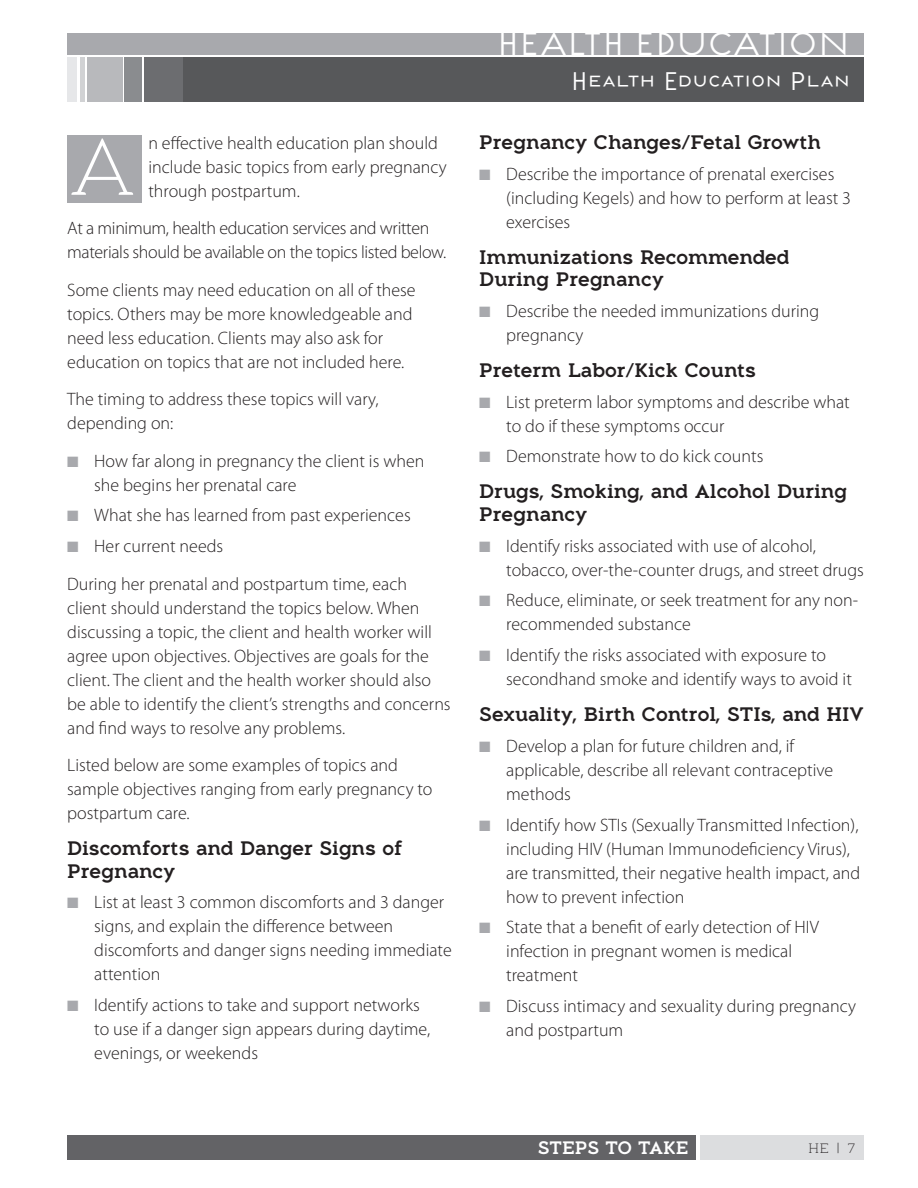
<style>
.page{position:relative;width:918px;height:1188px;background:#fff}
.page>*{position:absolute;margin:0;border:0;box-sizing:border-box;transform-origin:0 0}
.t1{font:34.5px "Estilo Pro";letter-spacing:.085em;color:#fff}
.t2{font:27px "Estilo Pro";letter-spacing:.06em;color:#fff}
.Heading_2{font:500 19.5px/22.5px "Aeron";color:#231f20}
.bullets{font:300 18px/24px "Myriad Pro";color:#231f20}
.text{font:300 18px/24px "Myriad Pro";color:#231f20}
.last_bullet{font:300 18px/24px "Myriad Pro";color:#231f20}
.text-2{font:300 18px/24px "Myriad Pro";letter-spacing:-.02em;color:#231f20}
.t3{font:500 18px "Aeron";color:#fff}
.t4{font:300 13.5px "Aeron";color:#231f20}
.s1{color:#a8a9ad}
</style>
<div class="page">
<div style="left:67px;top:33px;width:797px;height:21px;background:#a8a9ad"></div>
<div style="left:67px;top:57px;width:10px;height:45px;background:#e6e7e9"></div>
<div style="left:80px;top:57px;width:5px;height:45px;background:#d1d2d4"></div>
<div style="left:87px;top:57px;width:36px;height:45px;background:#b8b9bc"></div>
<div style="left:125px;top:57px;width:17px;height:45px;background:#8a8c8f"></div>
<div style="left:145px;top:57px;width:60px;height:45px;background:#6c6d70"></div>
<div style="left:183px;top:57px;width:681px;height:45px;background:#57585a"></div>
<div style="left:700px;top:1135px;width:164px;height:25px;background:#dcdddf"></div>
<div style="left:67px;top:1135px;width:629px;height:25px;background:#636366"></div>
<div style="left:67px;top:135px;width:75px;height:67px;background:#a8a9ad"></div>
<svg style="left:71px;top:138px;width:62px;height:57px"></svg>
<p class="text" style="left:148px;top:130px;width:300px">n effective health education plan should include basic topics from early pregnancy through postpartum.</p>
<p class="text-2" style="left:67px;top:216px;width:379px">At a minimum, health education services and written materials should be available on the topics listed below.</p>
<p class="text" style="left:67px;top:277px;width:350px">Some clients may need education on all of these topics. Others may be more knowledgeable and need less education. Clients may also ask for education on topics that are not included here.</p>
<p class="text" style="left:67px;top:387px;width:313px">The timing to address these topics will vary, depending on:</p>
<p class="bullets" style="left:94px;top:448px;width:332px;text-indent:-27px"><span class="s1">■</span> How far along in pregnancy the client is when she begins her prenatal care</p>
<p class="bullets" style="left:67px;top:503px;width:345px"><span class="s1">■</span> What she has learned from past experiences</p>
<p class="last_bullet" style="left:67px;top:534px;width:157px"><span class="s1">■</span> Her current needs</p>
<p class="text" style="left:67px;top:571px;width:385px">During her prenatal and postpartum time, each client should understand the topics below. When discussing a topic, the client and health worker will agree upon objectives. Objectives are goals for the client. The client and the health worker should also be able to identify the client’s strengths and concerns and find ways to resolve any problems.</p>
<p class="text" style="left:67px;top:753px;width:367px">Listed below are some examples of topics and sample objectives ranging from early pregnancy to postpartum care.</p>
<p class="Heading_2" style="left:67px;top:837px;width:337px">Discomforts and Danger Signs of<br>Pregnancy</p>
<p class="bullets" style="left:94px;top:890px;width:359px;text-indent:-27px"><span class="s1">■</span> List at least 3 common discomforts and 3 danger signs, and explain the difference between discomforts and danger signs needing immediate attention</p>
<p class="last_bullet" style="left:94px;top:993px;width:337px;text-indent:-27px"><span class="s1">■</span> Identify actions to take and support networks to use if a danger sign appears during daytime, evenings, or weekends</p>
<h1 class="t1" style="left:499px;top:23px;width:351px">HEALTH EDUCATION</h1>
<p class="t2" style="left:572px;top:65px;width:279px">Health Education Plan</p>
<p class="Heading_2" style="left:479px;top:131px;width:343px">Pregnancy Changes/Fetal Growth</p>
<p class="last_bullet" style="left:506px;top:161px;width:346px;text-indent:-27px"><span class="s1">■</span> Describe the importance of prenatal exercises (including Kegels) and how to perform at least 3 exercises</p>
<p class="Heading_2" style="left:479px;top:246px;width:312px">Immunizations Recommended<br>During Pregnancy</p>
<p class="last_bullet" style="left:506px;top:299px;width:315px;text-indent:-27px"><span class="s1">■</span> Describe the needed immunizations during pregnancy</p>
<p class="Heading_2" style="left:479px;top:359px;width:278px">Preterm Labor/Kick Counts</p>
<p class="bullets" style="left:506px;top:389px;width:345px;text-indent:-27px"><span class="s1">■</span> List preterm labor symptoms and describe what to do if these symptoms occur</p>
<p class="last_bullet" style="left:479px;top:444px;width:286px"><span class="s1">■</span> Demonstrate how to do kick counts</p>
<p class="Heading_2" style="left:479px;top:480px;width:369px">Drugs, Smoking, and Alcohol During<br>Pregnancy</p>
<p class="bullets" style="left:506px;top:533px;width:359px;text-indent:-27px"><span class="s1">■</span> Identify risks associated with use of alcohol, tobacco, over-the-counter drugs, and street drugs</p>
<p class="bullets" style="left:506px;top:588px;width:353px;text-indent:-27px"><span class="s1">■</span> Reduce, eliminate, or seek treatment for any non&shy;recommended substance</p>
<p class="last_bullet" style="left:506px;top:643px;width:347px;text-indent:-27px"><span class="s1">■</span> Identify the risks associated with exposure to secondhand smoke and identify ways to avoid it</p>
<p class="Heading_2" style="left:479px;top:703px;width:386px">Sexuality, Birth Control, STIs, and HIV</p>
<p class="bullets" style="left:506px;top:734px;width:328px;text-indent:-27px"><span class="s1">■</span> Develop a plan for future children and, if applicable, describe all relevant contraceptive methods</p>
<p class="bullets" style="left:506px;top:812px;width:356px;text-indent:-27px"><span class="s1">■</span> Identify how STIs (Sexually Transmitted Infection), including HIV (Human Immunodeficiency Virus), are transmitted, their negative health impact, and how to prevent infection</p>
<p class="bullets" style="left:506px;top:915px;width:314px;text-indent:-27px"><span class="s1">■</span> State that a benefit of early detection of HIV infection in pregnant women is medical treatment</p>
<p class="last_bullet" style="left:506px;top:994px;width:351px;text-indent:-27px"><span class="s1">■</span> Discuss intimacy and sexuality during pregnancy and postpartum</p>
<p class="t3" style="left:538px;top:1137px;width:152px">STEPS TO TAKE</p>
<p class="t4" style="left:808px;top:1140px;width:48px">HE | 7</p>
</div>
